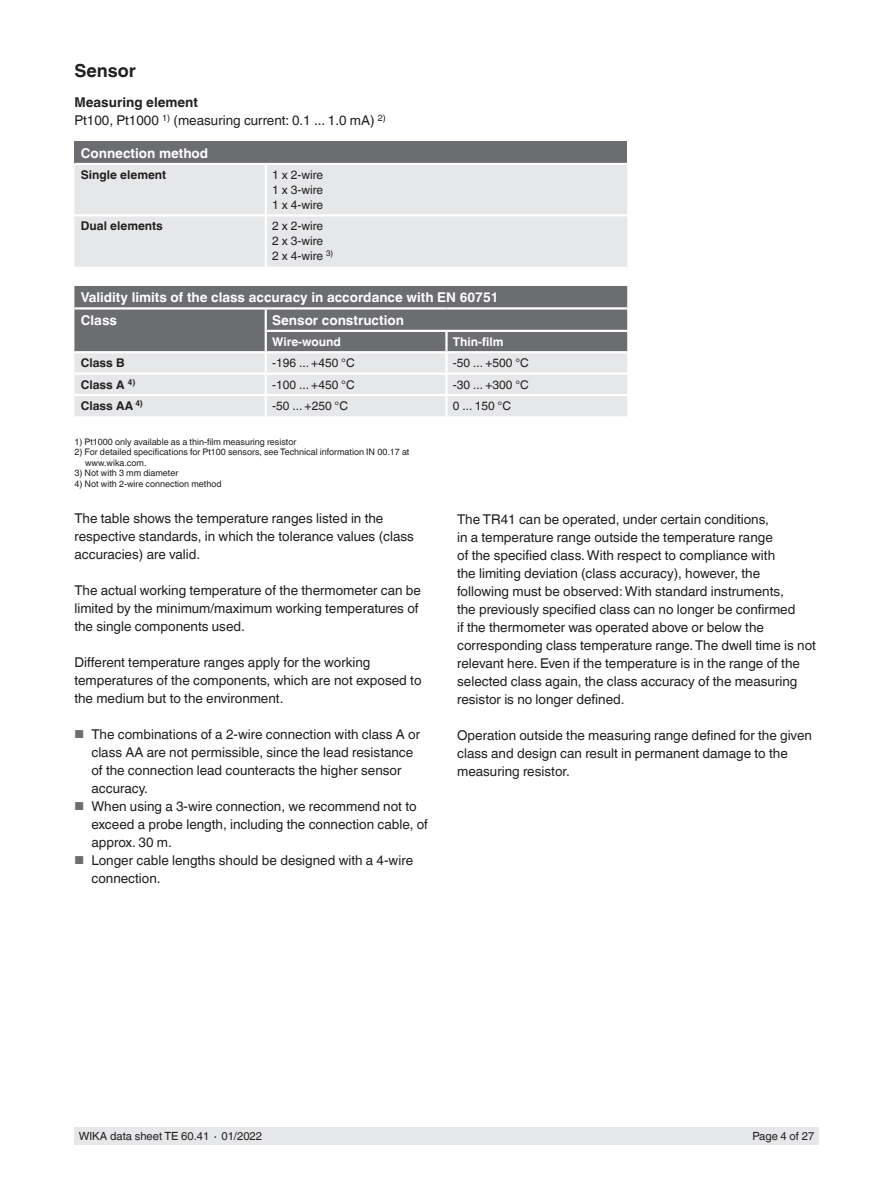
<style>
.page{position:relative;width:893px;height:1188px;background:#fff}
.page>*{position:absolute;margin:0;border:0;box-sizing:border-box;transform-origin:0 0}
.t1{font:700 18px "Helvetica World";color:#231f20}
.t2{font:13.5px/18px "Helvetica World";color:#231f20}
.t3{font:700 13.5px/22.5px "Helvetica World";color:#fff}
.t4{font:12px/15px "Helvetica World";color:#231f20;text-align:justify}
.t5{font:700 12px "Helvetica World";color:#231f20}
.t6{font:700 12px "Helvetica World";color:#fff}
.t7{font:11.25px "Helvetica World";color:#231f20}
.t8{font:9px/10.5px "Helvetica World";color:#231f20}
.s1{font-weight:700}
.s2{font-size:11.55px;color:#6c6d70}
</style>
<div class="page">
<div style="left:74px;top:1128px;width:745px;height:17px;background:#e6e7e9"></div>
<div style="left:74px;top:142px;width:553px;height:22px;background:#6c6d70"></div>
<div style="left:74px;top:165px;width:553px;height:102px;background:#e6e7e9"></div>
<hr style="left:265px;top:165px;width:2px;height:49px;background:#fff">
<hr style="left:74px;top:214px;width:192px;height:2px;background:#fff">
<hr style="left:266px;top:214px;width:361px;height:2px;background:#fff">
<hr style="left:265px;top:216px;width:2px;height:51px;background:#fff">
<hr style="left:74px;top:163px;width:192px;height:2px;background:#fff">
<hr style="left:266px;top:163px;width:361px;height:2px;background:#fff">
<svg style="left:74px;top:286px;width:553px;height:130px;background:#aeafb1"></svg>
<hr style="left:74px;top:351px;width:192px;height:2px;background:#fff">
<h1 class="t1" style="left:74px;top:60px;width:63px">Sensor</h1>
<p class="t2" style="left:74px;top:93px;width:313px"><span class="s1">Measuring element<br></span>Pt100, Pt1000 <sup>1)</sup> (measuring current: 0.1 ... 1.0 mA) <sup>2)</sup></p>
<p class="t3" style="left:81px;top:142px;width:129px">Connection method</p>
<p class="t5" style="left:81px;top:168px;width:87px">Single element</p>
<p class="t4" style="left:272px;top:167px;width:52px">1 x 2-wire 1 x 3-wire 1 x 4-wire</p>
<p class="t5" style="left:81px;top:219px;width:84px">Dual elements</p>
<p class="t4" style="left:272px;top:219px;width:63px;text-align:left">2 x 2-wire<br>2 x 3-wire<br>2 x 4-wire <sup>3)</sup></p>
<p class="t3" style="left:81px;top:286px;width:419px">Validity limits of the class accuracy in accordance with EN 60751<br>Class</p>
<p class="t3" style="left:272px;top:309px;width:133px">Sensor construction</p>
<p class="t6" style="left:272px;top:335px;width:70px">Wire-wound</p>
<p class="t6" style="left:453px;top:335px;width:52px">Thin-film</p>
<p class="t5" style="left:81px;top:356px;width:45px">Class B</p>
<p class="t4" style="left:272px;top:356px;width:84px">-196 ... +450 °C</p>
<p class="t4" style="left:453px;top:356px;width:77px">-50 ... +500 °C</p>
<p class="t5" style="left:81px;top:377px;width:56px">Class A <sup>4)</sup></p>
<p class="t4" style="left:272px;top:377px;width:84px">-100 ... +450 °C</p>
<p class="t4" style="left:453px;top:377px;width:77px">-30 ... +300 °C</p>
<p class="t5" style="left:81px;top:399px;width:64px">Class AA <sup>4)</sup></p>
<p class="t4" style="left:272px;top:398px;width:77px">-50 ... +250 °C</p>
<p class="t4" style="left:453px;top:398px;width:60px">0 ... 150 °C</p>
<p class="t8" style="left:74px;top:437px;width:223px">1) Pt1000 only available as a thin-film measuring resistor</p>
<p class="t8" style="left:85px;top:447px;width:326px;text-indent:-11px">2) For detailed specifications for Pt100 sensors, see Technical information IN 00.17 at www.wika.com.</p>
<p class="t8" style="left:74px;top:468px;width:105px">3) Not with 3 mm diameter</p>
<p class="t8" style="left:74px;top:479px;width:149px">4) Not with 2-wire connection method</p>
<p class="t2" style="left:74px;top:509px;width:341px">The table shows the temperature ranges listed in the respective standards, in which the tolerance values (class accuracies) are valid.</p>
<p class="t2" style="left:74px;top:581px;width:348px">The actual working temperature of the thermometer can be limited by the minimum/maximum working temperatures of the single components used.</p>
<p class="t2" style="left:74px;top:653px;width:349px">Different temperature ranges apply for the working temperatures of the components, which are not exposed to the medium but to the environment.</p>
<p class="t2" style="left:91px;top:725px;width:330px;text-indent:-17px"><span class="s2">■</span> The combinations of a 2-wire connection with class A or class AA are not permissible, since the lead resistance of the connection lead counteracts the higher sensor accuracy.</p>
<p class="t2" style="left:91px;top:797px;width:338px;text-indent:-17px"><span class="s2">■</span> When using a 3-wire connection, we recommend not to exceed a probe length, including the connection cable, of approx. 30 m.</p>
<p class="t2" style="left:91px;top:851px;width:323px;text-indent:-17px"><span class="s2">■</span> Longer cable lengths should be designed with a 4-wire connection.</p>
<p class="t2" style="left:457px;top:510px;width:360px">The TR41 can be operated, under certain conditions,<br>in a temperature range outside the temperature range<br>of the specified class. With respect to compliance with<br>the limiting deviation (class accuracy), however, the<br>following must be observed: With standard instruments,<br>the previously specified class can no longer be confirmed<br>if the thermometer was operated above or below the corresponding class temperature range. The dwell time is not relevant here. Even if the temperature is in the range of the selected class again, the class accuracy of the measuring resistor is no longer defined.</p>
<p class="t2" style="left:457px;top:726px;width:356px">Operation outside the measuring range defined for the given class and design can result in permanent damage to the measuring resistor.</p>
<p class="t7" style="left:79px;top:1130px;width:185px">WIKA data sheet TE 60.41 ∙ 01/2022</p>
<p class="t7" style="left:752px;top:1130px;width:63px">Page 4 of 27</p>
</div>
